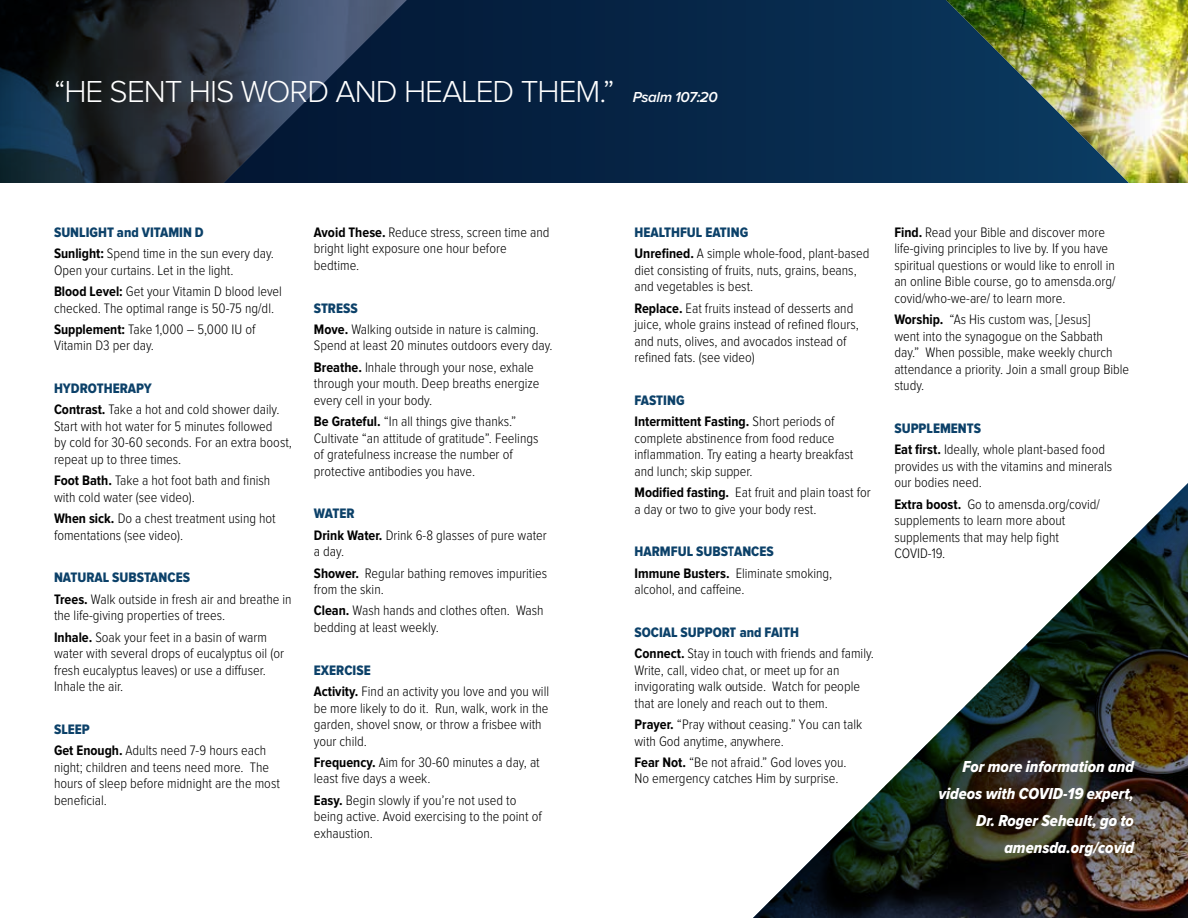
<style>
.page{position:relative;width:1188px;height:918px;background:#fff}
.page>*{position:absolute;margin:0;border:0;box-sizing:border-box;transform-origin:0 0}
.t1{font:300 31.5px "Proxima Nova";letter-spacing:-.03em;color:#fff}
.t2{font:16.5px/27px "Proxima Nova Cond Extrabld It";color:#fff;text-align:right}
.t3{font:italic 600 15px "Proxima Nova";letter-spacing:-.03em;color:#fff}
.t4{font:300 14.25px/16.5px "Proxima Nova Cond";color:#000}
.t5{font:14.25px "Proxima Nova Cond Extrabld";color:#0c4169}
.s1{font-weight:700}
</style>
<div class="page">
<svg style="left:0;top:0;width:1188px;height:183px;background:#1f3747"></svg>
<img style="left:753px;top:483px;width:435px;height:435px">
<h1 class="t1" style="left:54px;top:77px;width:562px">“HE SENT HIS WORD AND HEALED THEM.”</h1>
<p class="t3" style="left:633px;top:90px;width:86px">Psalm 107:20</p>
<p class="t5" style="left:54px;top:226px;width:151px">SUNLIGHT and VITAMIN D</p>
<p class="t4" style="left:54px;top:246px;width:222px"><span class="s1">Sunlight:</span> Spend time in the sun every day.<br>Open your curtains. Let in the light.</p>
<p class="t4" style="left:54px;top:284px;width:229px"><span class="s1">Blood Level:</span> Get your Vitamin D blood level checked. The optimal range is 50-75 ng/dl.</p>
<p class="t4" style="left:54px;top:322px;width:203px"><span class="s1">Supplement:</span> Take 1,000 – 5,000 IU of<br>Vitamin D3 per day.</p>
<p class="t5" style="left:54px;top:382px;width:99px">HYDROTHERAPY</p>
<p class="t4" style="left:54px;top:402px;width:240px"><span class="s1">Contrast.</span> Take a hot and cold shower daily.<br>Start with hot water for 5 minutes followed<br>by cold for 30-60 seconds. For an extra boost, repeat up to three times.</p>
<p class="t4" style="left:54px;top:473px;width:218px"><span class="s1">Foot Bath.</span> Take a hot foot bath and finish with cold water (see video).</p>
<p class="t4" style="left:54px;top:511px;width:223px"><span class="s1">When sick.</span> Do a chest treatment using hot fomentations (see video).</p>
<p class="t5" style="left:54px;top:571px;width:138px">NATURAL SUBSTANCES</p>
<p class="t4" style="left:54px;top:591px;width:239px"><span class="s1">Trees.</span> Walk outside in fresh air and breathe in the life-giving properties of trees.</p>
<p class="t4" style="left:54px;top:629px;width:232px"><span class="s1">Inhale.</span> Soak your feet in a basin of warm water with several drops of eucalyptus oil (or fresh eucalyptus leaves) or use a diffuser.<br>Inhale the air.</p>
<p class="t5" style="left:54px;top:723px;width:37px">SLEEP</p>
<p class="t4" style="left:54px;top:743px;width:227px"><span class="s1">Get Enough.</span> Adults need 7-9 hours each night; children and teens need more. The hours of sleep before midnight are the most beneficial.</p>
<p class="t4" style="left:314px;top:224px;width:237px"><span class="s1">Avoid These.</span> Reduce stress, screen time and bright light exposure one hour before bedtime.</p>
<p class="t5" style="left:314px;top:301px;width:45px">STRESS</p>
<p class="t4" style="left:314px;top:322px;width:240px"><span class="s1">Move.</span> Walking outside in nature is calming.<br>Spend at least 20 minutes outdoors every day.</p>
<p class="t4" style="left:314px;top:359px;width:227px"><span class="s1">Breathe.</span> Inhale through your nose, exhale through your mouth. Deep breaths energize every cell in your body.</p>
<p class="t4" style="left:314px;top:414px;width:226px"><span class="s1">Be Grateful.</span> “In all things give thanks.” Cultivate “an attitude of gratitude”. Feelings of gratefulness increase the number of protective antibodies you have.</p>
<p class="t5" style="left:314px;top:507px;width:42px">WATER</p>
<p class="t4" style="left:314px;top:527px;width:234px"><span class="s1">Drink Water.</span> Drink 6-8 glasses of pure water a day.</p>
<p class="t4" style="left:314px;top:565px;width:235px"><span class="s1">Shower.</span> Regular bathing removes impurities from the skin.</p>
<p class="t4" style="left:314px;top:603px;width:231px"><span class="s1">Clean.</span> Wash hands and clothes often. Wash bedding at least weekly.</p>
<p class="t5" style="left:314px;top:663px;width:58px">EXERCISE</p>
<p class="t4" style="left:314px;top:684px;width:237px"><span class="s1">Activity.</span> Find an activity you love and you will be more likely to do it. Run, walk, work in the garden, shovel snow, or throw a frisbee with your child.</p>
<p class="t4" style="left:314px;top:755px;width:227px"><span class="s1">Frequency.</span> Aim for 30-60 minutes a day, at least five days a week.</p>
<p class="t4" style="left:314px;top:792px;width:229px"><span class="s1">Easy.</span> Begin slowly if you’re not used to being active. Avoid exercising to the point of exhaustion.</p>
<p class="t5" style="left:635px;top:226px;width:115px">HEALTHFUL EATING</p>
<p class="t4" style="left:635px;top:246px;width:237px"><span class="s1">Unrefined.</span> A simple whole-food, plant-based diet consisting of fruits, nuts, grains, beans, and vegetables is best.</p>
<p class="t4" style="left:635px;top:300px;width:226px"><span class="s1">Replace.</span> Eat fruits instead of desserts and juice, whole grains instead of refined flours, and nuts, olives, and avocados instead of refined fats. (see video)</p>
<p class="t5" style="left:635px;top:394px;width:52px">FASTING</p>
<p class="t4" style="left:635px;top:414px;width:220px"><span class="s1">Intermittent Fasting.</span> Short periods of complete abstinence from food reduce inflammation. Try eating a hearty breakfast and lunch; skip supper.</p>
<p class="t4" style="left:635px;top:485px;width:238px"><span class="s1">Modified fasting.</span> Eat fruit and plain toast for a day or two to give your body rest.</p>
<p class="t5" style="left:635px;top:545px;width:141px">HARMFUL SUBSTANCES</p>
<p class="t4" style="left:635px;top:565px;width:199px"><span class="s1">Immune Busters.</span> Eliminate smoking, alcohol, and caffeine.</p>
<p class="t5" style="left:635px;top:626px;width:166px">SOCIAL SUPPORT and FAITH</p>
<p class="t4" style="left:635px;top:646px;width:241px"><span class="s1">Connect.</span> Stay in touch with friends and family.<br>Write, call, video chat, or meet up for an invigorating walk outside. Watch for people that are lonely and reach out to them.</p>
<p class="t4" style="left:635px;top:717px;width:229px"><span class="s1">Prayer.</span> “Pray without ceasing.” You can talk with God anytime, anywhere.</p>
<p class="t4" style="left:635px;top:755px;width:214px"><span class="s1">Fear Not.</span> “Be not afraid.” God loves you.<br>No emergency catches Him by surprise.</p>
<p class="t4" style="left:894px;top:225px;width:223px"><span class="s1">Find.</span> Read your Bible and discover more life-giving principles to live by. If you have spiritual questions or would like to enroll in an online Bible course, go to amensda.org/ covid/who-we-are/ to learn more.</p>
<p class="t4" style="left:894px;top:312px;width:236px"><span class="s1">Worship.</span> “As His custom was, [Jesus]<br>went into the synagogue on the Sabbath day.” When possible, make weekly church attendance a priority. Join a small group Bible study.</p>
<p class="t5" style="left:894px;top:422px;width:88px">SUPPLEMENTS</p>
<p class="t4" style="left:894px;top:442px;width:219px"><span class="s1">Eat first.</span> Ideally, whole plant-based food provides us with the vitamins and minerals our bodies need.</p>
<p class="t4" style="left:894px;top:496px;width:207px"><span class="s1">Extra boost.</span> Go to amensda.org/covid/ supplements to learn more about supplements that may help fight<br>COVID-19.</p>
<p class="t2" style="left:939px;top:754px;width:197px">For more information and videos with COVID-19 expert,<br>Dr. Roger Seheult, go to amensda.org/covid</p>
</div>
